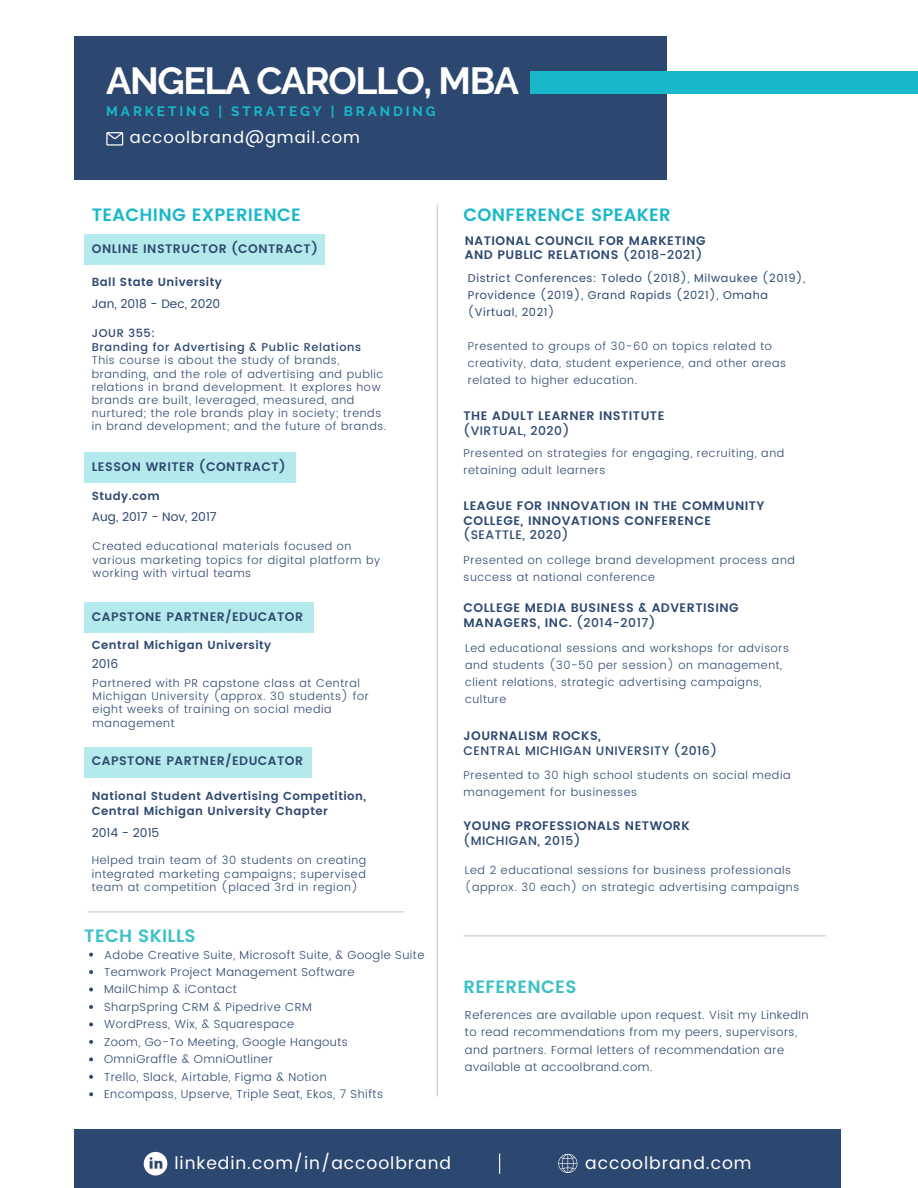
<style>
.page{position:relative;width:918px;height:1188px;background:#fff}
.page>*{position:absolute;margin:0;border:0;box-sizing:border-box;transform-origin:0 0}
.t1{font:700 37.65px "Raleway";letter-spacing:-.04em;color:#fff}
.t2{font:600 17.85px "Poppins";letter-spacing:.02em;color:#18b8ca}
.t3{font:600 17.85px "Poppins";letter-spacing:.02em;color:#3ac0c7}
.t4{font:17.25px "Poppins";letter-spacing:.055em;color:#fff}
.t5{font:16.5px "Poppins";letter-spacing:.055em;color:#fff}
.t6{font:700 13.5px "Raleway";letter-spacing:.215em;color:#18b8ca}
.t7{font:600 12.3px/14.4px "Poppins";letter-spacing:.04em;color:#2d4870}
.t8{font:500 12.3px "Poppins";letter-spacing:.04em;color:#2d4870}
.t9{font:12.15px "Poppins";color:#2d4870}
.t10{font:300 11.7px/17.4px "Poppins";letter-spacing:.04em;color:#2d4870}
.t11{font:600 11.7px/15.5px "Poppins";letter-spacing:.04em;color:#2d4870}
.t12{font:300 11.25px/13.2px "Poppins";letter-spacing:.055em;color:#2d4870}
.t13{font:11.25px/17px "Poppins";letter-spacing:.055em;color:#2d4870}
.t14{font:500 11.25px/14.1px "Poppins";letter-spacing:.055em;color:#2d4870}
.s1{font-weight:500}
</style>
<div class="page">
<div style="left:74px;top:36px;width:593px;height:144px;background:#2d4870"></div>
<div style="left:530px;top:71px;width:388px;height:22px;background:#18b8ca"></div>
<svg style="left:106px;top:132px;width:17px;height:14px"></svg>
<hr style="left:437px;top:205px;width:1px;height:892px;background:#c9c9c9">
<div style="left:84px;top:234px;width:241px;height:31px;background:#b5eaec"></div>
<div style="left:84px;top:453px;width:212px;height:30px;background:#b5eaec"></div>
<div style="left:84px;top:747px;width:228px;height:31px;background:#b5eaec"></div>
<div style="left:84px;top:603px;width:230px;height:30px;background:#b5eaec"></div>
<hr style="left:88px;top:911px;width:316px;height:1px;background:#c9c9c9">
<svg style="left:89px;top:953px;width:4px;height:4px"></svg>
<svg style="left:89px;top:970px;width:4px;height:4px"></svg>
<svg style="left:89px;top:988px;width:4px;height:3px"></svg>
<svg style="left:89px;top:1005px;width:4px;height:4px"></svg>
<svg style="left:89px;top:1023px;width:4px;height:3px"></svg>
<svg style="left:89px;top:1040px;width:4px;height:4px"></svg>
<svg style="left:89px;top:1057px;width:4px;height:4px"></svg>
<svg style="left:89px;top:1075px;width:4px;height:4px"></svg>
<svg style="left:89px;top:1092px;width:4px;height:4px"></svg>
<hr style="left:464px;top:935px;width:362px;height:1px;background:#c9c9c9">
<div style="left:74px;top:1130px;width:766px;height:58px;background:#2d4870"></div>
<svg style="left:558px;top:1154px;width:19px;height:19px"></svg>
<svg style="left:499px;top:1154px;width:1px;height:20px"></svg>
<svg style="left:144px;top:1152px;width:23px;height:24px"></svg>
<h1 class="t1" style="left:106px;top:59px;width:414px">ANGELA CAROLLO, MBA</h1>
<p class="t6" style="left:106px;top:104px;width:331px">MARKETING | STRATEGY | BRANDING</p>
<h3 class="t5" style="left:130px;top:128px;width:232px">accoolbrand@gmail.com</h3>
<h2 class="t2" style="left:92px;top:204px;width:211px">TEACHING EXPERIENCE</h2>
<p class="t7" style="left:92px;top:241px;width:227px">ONLINE INSTRUCTOR (CONTRACT)</p>
<p class="t11" style="left:92px;top:275px;width:132px">Ball State University</p>
<p class="t14" style="left:92px;top:326px;width:271px">JOUR 355:<br>Branding for Advertising &amp; Public Relations</p>
<p class="t12" style="left:92px;top:354px;width:296px">This course is about the study of brands, branding, and the role of advertising and public relations in brand development. It explores how brands are built, leveraged, measured, and nurtured; the role brands play in society; trends in brand development; and the future of brands.</p>
<p class="t9" style="left:92px;top:296px;width:130px">Jan, 2018 - Dec, 2020</p>
<p class="t7" style="left:92px;top:459px;width:195px">LESSON WRITER (CONTRACT)</p>
<p class="t11" style="left:92px;top:488px;width:70px">Study.com</p>
<p class="t12" style="left:93px;top:540px;width:289px">Created educational materials focused on various marketing topics for digital platform by working with virtual teams</p>
<p class="t9" style="left:92px;top:510px;width:127px">Aug, 2017 - Nov, 2017</p>
<p class="t7" style="left:92px;top:609px;width:213px">CAPSTONE PARTNER/EDUCATOR</p>
<p class="t11" style="left:92px;top:637px;width:181px">Central Michigan University</p>
<p class="t12" style="left:93px;top:677px;width:278px">Partnered with PR capstone class at Central Michigan University (approx. 30 students) for eight weeks of training on social media management</p>
<p class="t7" style="left:92px;top:754px;width:213px">CAPSTONE PARTNER/EDUCATOR</p>
<p class="t9" style="left:92px;top:657px;width:28px">2016</p>
<p class="t11" style="left:92px;top:788px;width:276px">National Student Advertising Competition,<br>Central Michigan University Chapter</p>
<p class="t9" style="left:92px;top:825px;width:69px">2014 - 2015</p>
<p class="t12" style="left:92px;top:854px;width:276px;text-align:justify">Helped train team of 30 students on creating integrated marketing campaigns; supervised team at competition (placed 3rd in region)</p>
<h2 class="t3" style="left:84px;top:925px;width:113px">TECH SKILLS</h2>
<p class="t10" style="left:104px;top:946px;width:322px">Adobe Creative Suite, Microsoft Suite, &amp; Google Suite Teamwork Project Management Software<br>MailChimp &amp; iContact<br>SharpSpring CRM &amp; Pipedrive CRM<br>WordPress, Wix, &amp; Squarespace<br>Zoom, Go-To Meeting, Google Hangouts<br>OmniGraffle &amp; OmniOutliner<br>Trello, Slack, Airtable, Figma &amp; Notion<br>Encompass, Upserve, Triple Seat, Ekos, 7 Shifts</p>
<h2 class="t2" style="left:464px;top:204px;width:209px">CONFERENCE SPEAKER</h2>
<p class="t7" style="left:465px;top:233px;width:242px">NATIONAL COUNCIL FOR MARKETING<br>AND PUBLIC RELATIONS <span class="s1">(2018-2021)</span></p>
<p class="t13" style="left:468px;top:270px;width:339px">District Conferences: Toledo (2018), Milwaukee (2019),<br>Providence (2019), Grand Rapids (2021), Omaha (Virtual, 2021)</p>
<p class="t12" style="left:468px;top:337px;width:320px;line-height:17px">Presented to groups of 30-60 on topics related to creativity, data, student experience, and other areas related to higher education.</p>
<p class="t7" style="left:464px;top:409px;width:202px">THE ADULT LEARNER INSTITUTE</p>
<p class="t8" style="left:464px;top:423px;width:107px">(VIRTUAL, 2020)</p>
<p class="t12" style="left:464px;top:444px;width:322px;line-height:17px">Presented on strategies for engaging, recruiting, and retaining adult learners</p>
<p class="t7" style="left:464px;top:499px;width:302px">LEAGUE FOR INNOVATION IN THE COMMUNITY<br>COLLEGE, INNOVATIONS CONFERENCE</p>
<p class="t8" style="left:464px;top:528px;width:107px">(SEATTLE, 2020)</p>
<p class="t12" style="left:464px;top:552px;width:333px;line-height:17px">Presented on college brand development process and success at national conference</p>
<p class="t7" style="left:464px;top:601px;width:277px">COLLEGE MEDIA BUSINESS &amp; ADVERTISING<br>MANAGERS, INC. <span class="s1">(2014-2017)</span></p>
<p class="t12" style="left:465px;top:640px;width:325px;line-height:17px">Led educational sessions and workshops for advisors and students (30-50 per session) on management, client relations, strategic advertising campaigns, culture</p>
<p class="t7" style="left:464px;top:729px;width:139px">JOURNALISM ROCKS,</p>
<p class="t8" style="left:464px;top:743px;width:255px">CENTRAL MICHIGAN UNIVERSITY (2016)</p>
<p class="t12" style="left:464px;top:766px;width:329px;line-height:17px">Presented to 30 high school students on social media management for businesses</p>
<p class="t7" style="left:464px;top:819px;width:228px">YOUNG PROFESSIONALS NETWORK</p>
<p class="t8" style="left:464px;top:833px;width:119px">(MICHIGAN, 2015)</p>
<p class="t12" style="left:465px;top:862px;width:336px;line-height:17px">Led 2 educational sessions for business professionals (approx. 30 each) on strategic advertising campaigns</p>
<h2 class="t3" style="left:464px;top:976px;width:114px">REFERENCES</h2>
<p class="t10" style="left:465px;top:1006px;width:345px">References are available upon request. Visit my LinkedIn to read recommendations from my peers, supervisors, and partners. Formal letters of recommendation are available at accoolbrand.com.</p>
<h3 class="t4" style="left:175px;top:1153px;width:278px">linkedin.com/in/accoolbrand</h3>
<h3 class="t4" style="left:585px;top:1153px;width:168px">accoolbrand.com</h3>
</div>
